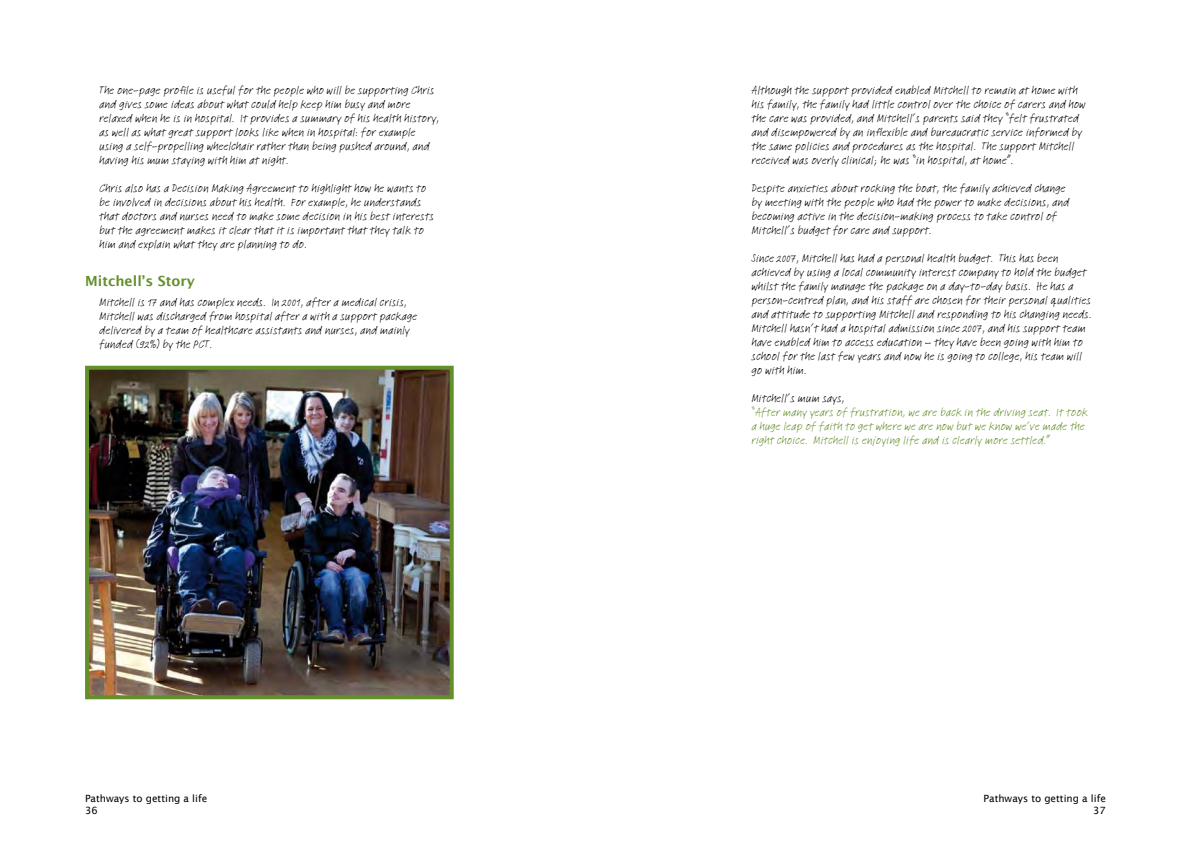
<style>
.page{position:relative;width:1191px;height:842px;background:#fff}
.page>*{position:absolute;margin:0;border:0;box-sizing:border-box;transform-origin:0 0}
.t1{font:600 14px "Lucida Sans";color:#63902b}
.t2{font:12px/14px "Feltpen LT";color:#000}
.t3{font:12px/14px "Feltpen LT";color:#63902b}
.t4{font:10px/12px "Lucida Sans";color:#000}
.s1{color:#000}
</style>
<div class="page">
<img style="left:90px;top:371px;width:359px;height:323px">
<div style="left:85px;top:366px;width:369px;height:333px;border:4px solid #63902b"></div>
<p class="t2" style="left:99px;top:83px;width:341px">The one-page profile is useful for the people who will be supporting Chris and gives some ideas about what could help keep him busy and more relaxed when he is in hospital. It provides a summary of his health history, as well as what great support looks like when in hospital: for example using a self-propelling wheelchair rather than being pushed around, and having his mum staying with him at night.</p>
<p class="t2" style="left:99px;top:181px;width:336px">Chris also has a Decision Making Agreement to highlight how he wants to be involved in decisions about his health. For example, he understands that doctors and nurses need to make some decision in his best interests but the agreement makes it clear that it is important that they talk to him and explain what they are planning to do.</p>
<p class="t1" style="left:85px;top:273px;width:111px">Mitchell’s Story</p>
<p class="t2" style="left:99px;top:295px;width:319px">Mitchell is 17 and has complex needs. In 2001, after a medical crisis, Mitchell was discharged from hospital after a with a support package delivered by a team of healthcare assistants and nurses, and mainly funded (92%) by the PCT.</p>
<p class="t2" style="left:751px;top:83px;width:336px">Although the support provided enabled Mitchell to remain at home with his family, the family had little control over the choice of carers and how the care was provided, and Mitchell’s parents said they “felt frustrated and disempowered by an inflexible and bureaucratic service informed by the same policies and procedures as the hospital. The support Mitchell received was overly clinical; he was “in hospital, at home”.</p>
<p class="t2" style="left:751px;top:181px;width:319px">Despite anxieties about rocking the boat, the family achieved change by meeting with the people who had the power to make decisions, and becoming active in the decision-making process to take control of Mitchell’s budget for care and support.</p>
<p class="t2" style="left:751px;top:251px;width:341px">Since 2007, Mitchell has had a personal health budget. This has been achieved by using a local community interest company to hold the budget whilst the family manage the package on a day-to-day basis. He has a person-centred plan, and his staff are chosen for their personal qualities and attitude to supporting Mitchell and responding to his changing needs.<br>Mitchell hasn’t had a hospital admission since 2007, and his support team have enabled him to access education – they have been going with him to school for the last few years and now he is going to college, his team will go with him.</p>
<p class="t3" style="left:751px;top:391px;width:338px"><span class="s1">Mitchell’s mum says,<br></span>“After many years of frustration, we are back in the driving seat. It took a huge leap of faith to get where we are now but we know we’ve made the right choice. Mitchell is enjoying life and is clearly more settled.”</p>
<p class="t4" style="left:85px;top:792px;width:124px">Pathways to getting a life<br>36</p>
<p class="t4" style="left:983px;top:792px;width:124px;text-align:right">Pathways to getting a life<br>37</p>
</div>
